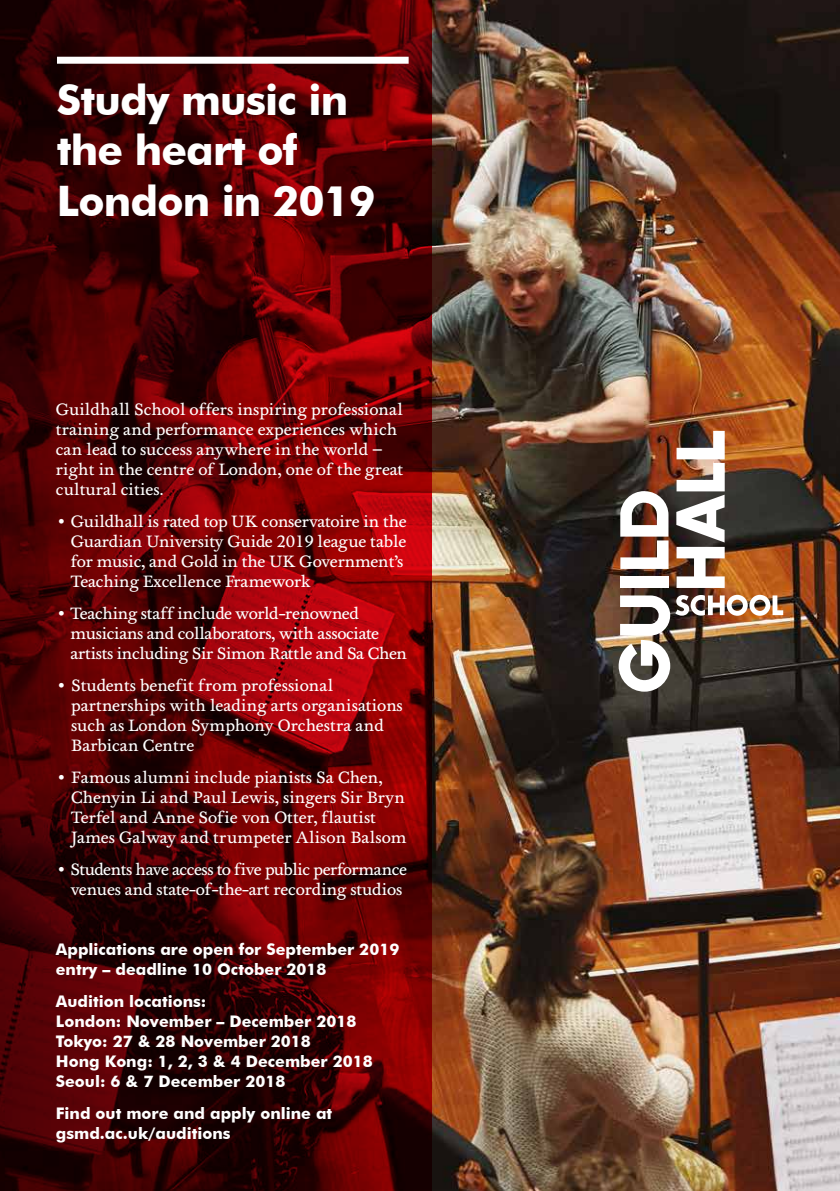
<style>
.page{position:relative;width:840px;height:1191px;background:#fff}
.page>*{position:absolute;margin:0;border:0;box-sizing:border-box;transform-origin:0 0}
.t1{font:700 42px/50.4px "Futura BT";letter-spacing:-.02em;color:#fff}
.t2{font:17px/20px "Foundry Wilson";letter-spacing:-.01em;color:#fff}
.t3{font:700 16px/20px "Futura BT";color:#fff}
</style>
<div class="page">
<img style="left:0;top:0;width:839px;height:1191px">
<div style="left:57px;top:57px;width:351px;height:7px;background:#fff"></div>
<div style="left:620px;top:576px;width:48px;height:12px;background:#fff"></div>
<svg style="left:620px;top:491px;width:48px;height:78px"></svg>
<svg style="left:618px;top:595px;width:51px;height:96px"></svg>
<img style="left:676px;top:431px;width:48px;height:157px">
<img style="left:675px;top:595px;width:107px;height:21px">
<h1 class="t1" style="left:57px;top:74px;width:320px">Study music in the heart of<br>London in 2019</h1>
<p class="t2" style="left:56px;top:400px;width:349px">Guildhall School offers inspiring professional training and performance experiences which can lead to success anywhere in the world – right in the centre of London, one of the great cultural cities.</p>
<p class="t2" style="left:71px;top:512px;width:337px;text-indent:-15px">• Guildhall is rated top UK conservatoire in the Guardian University Guide 2019 league table for music, and Gold in the UK Government’s Teaching Excellence Framework</p>
<p class="t2" style="left:70px;top:604px;width:338px;text-indent:-15px">• Teaching staff include world-renowned musicians and collaborators, with associate artists including Sir Simon Rattle and Sa Chen</p>
<p class="t2" style="left:71px;top:676px;width:333px;text-indent:-15px">• Students benefit from professional partnerships with leading arts organisations such as London Symphony Orchestra and Barbican Centre</p>
<p class="t2" style="left:71px;top:768px;width:337px;text-indent:-15px">• Famous alumni include pianists Sa Chen, Chenyin Li and Paul Lewis, singers Sir Bryn Terfel and Anne Sofie von Otter, flautist James Galway and trumpeter Alison Balsom</p>
<p class="t2" style="left:56px;top:860px;width:352px;text-align:center">• Students have access to five public performance venues and state-of-the-art recording studios</p>
<p class="t3" style="left:56px;top:939px;width:345px">Applications are open for September 2019 entry – deadline 10 October 2018</p>
<p class="t3" style="left:56px;top:991px;width:318px">Audition locations:<br>London: November – December 2018<br>Tokyo: 27 &amp; 28 November 2018<br>Hong Kong: 1, 2, 3 &amp; 4 December 2018<br>Seoul: 6 &amp; 7 December 2018</p>
<p class="t3" style="left:56px;top:1103px;width:278px">Find out more and apply online at gsmd.ac.uk/auditions</p>
</div>
